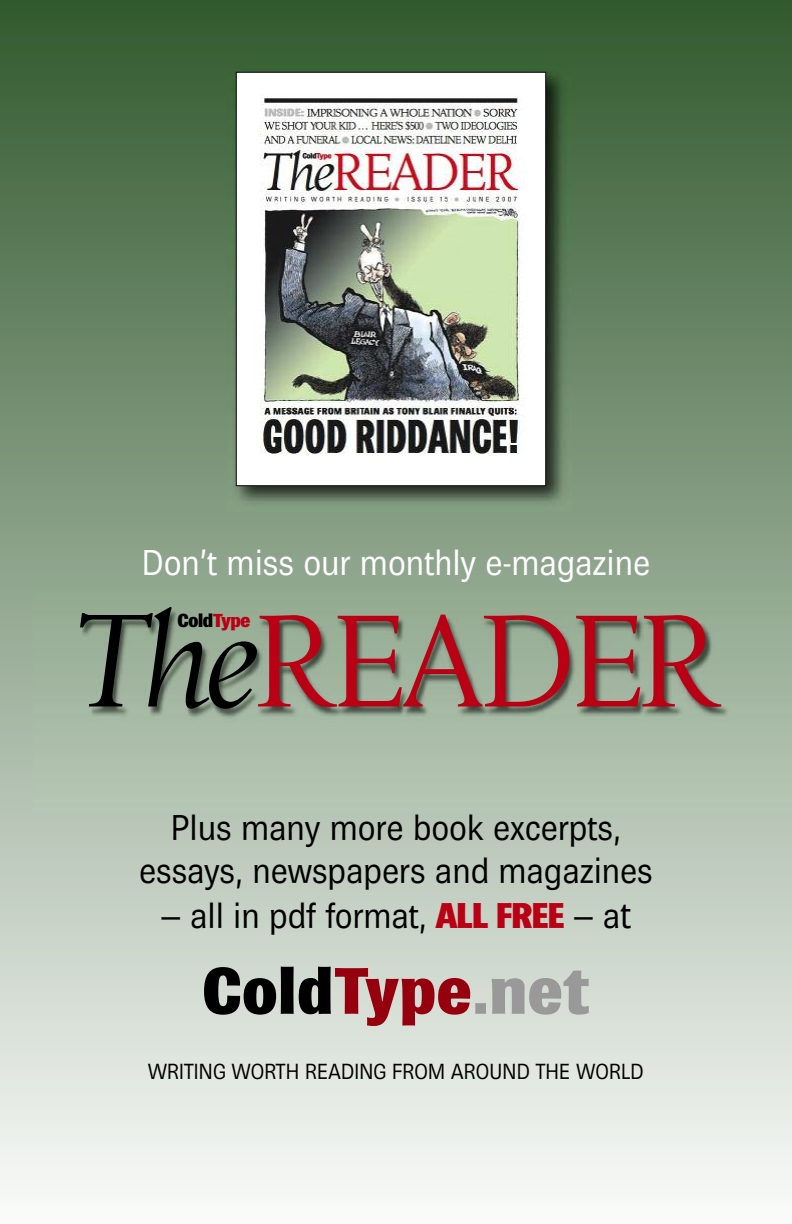
<style>
.page{position:relative;width:792px;height:1224px;background:#fff}
.page>*{position:absolute;margin:0;border:0;box-sizing:border-box;transform-origin:0 0}
.t1{font:300 134.8px "Nicholas Display";letter-spacing:-.01em;color:#ba0014}
.t2{font:800 66px "Brown";letter-spacing:.015em;color:#000}
.t3{font:300 36px/43px "Brown";letter-spacing:-.02em;color:#000;text-align:center}
.t4{font:300 36px "Brown";letter-spacing:-.02em;color:#fff}
.t5{font:300 22px "Brown";letter-spacing:-.02em;color:#000}
.t6{font:800 19px "Brown";letter-spacing:-.015em;color:#000}
.s1{font-style:italic;color:#000}
.s2{color:#ba0014}
.s3{font-weight:800;color:#ba0014}
.s4{font-size:38px}
.s5{color:#96000e}
.s6{color:#999}
</style>
<div class="page">
<div style="left:0;top:0;width:792px;height:1224px;background:linear-gradient(to bottom,#31592e,#fafbfa)"></div>
<img style="left:227px;top:63px;width:344px;height:448px">
<img style="left:238px;top:78px;width:306px;height:402px">
<div style="left:236px;top:72px;width:310px;height:414px;border:1px solid #000"></div>
<img style="left:34px;top:587px;width:758px;height:226px">
<p class="t4" style="left:142px;top:550px;width:510px">Don’t miss our monthly e-magazine</p>
<h1 class="t1" style="left:73px;top:607px;width:647px"><span class="s1">The</span>READER</h1>
<p class="t6" style="left:178px;top:614px;width:74px">Cold<span class="s2">Type</span></p>
<p class="t3" style="left:139px;top:810px;width:516px">Plus many more book excerpts, essays, newspapers and magazines</p>
<p class="t3" style="left:160px;top:897px;width:473px">– all in pdf format, <span class="s3">ALL FREE</span> – a<span class="s4">t</span></p>
<h2 class="t2" style="left:202px;top:969px;width:389px">Cold<span class="s5">Type</span><span class="s6">.net</span></h2>
<p class="t5" style="left:148px;top:1063px;width:498px">WRITING WORTH READING FROM AROUND THE WORLD</p>
</div>
